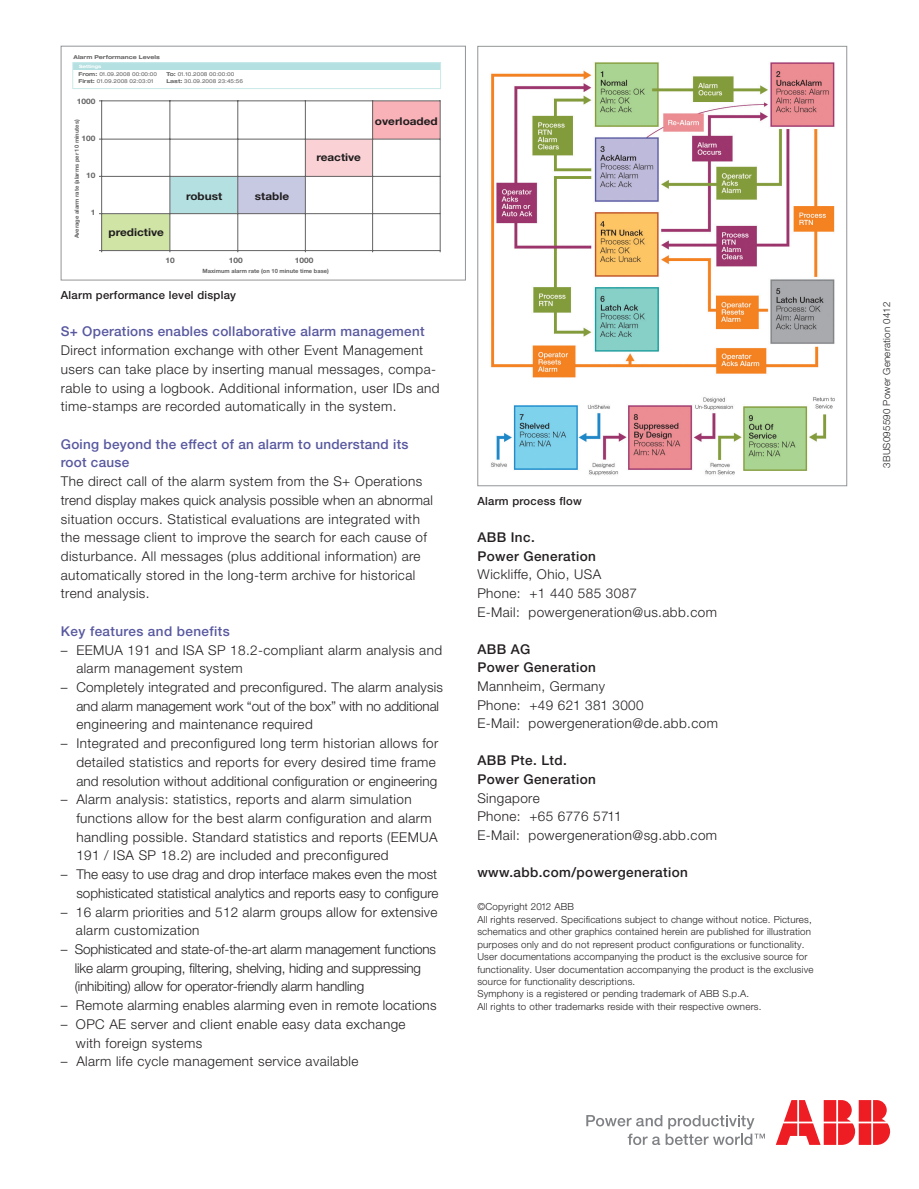
<style>
.page{position:relative;width:919px;height:1189px;background:#fff}
.page>*{position:absolute;margin:0;border:0;box-sizing:border-box;transform-origin:0 0}
.t1{font:300 13.5px/18.8px "Helvetica Neue LT Pro";letter-spacing:.03em;color:#231f20}
.t2{font:300 13.5px/18.8px "Helvetica Neue LT Pro";letter-spacing:-.01em;color:#231f20}
.t3{font:500 13.5px/18.8px "Helvetica Neue LT Pro";letter-spacing:.02em;color:#5858a0}
.t4{font:300 13.5px/18.8px "Helvetica Neue LT Pro";color:#231f20;text-align:right}
.t5{font:500 13.5px/18.6px "Helvetica Neue LT Pro";letter-spacing:.03em;color:#231f20}
.t6{font:500 11.25px "Helvetica Neue LT Pro";letter-spacing:.025em;color:#231f20}
.t7{font:700 10.65px "Helvetica Neue";color:#201d1e;scale:1.1 1}
.t8{font:300 9.75px/12.5px "Helvetica Neue LT Pro";letter-spacing:.02em;color:#231f20}
.t9{font:700 7.65px "Helvetica Neue";color:#646363;scale:1.1 1}
.t10{font:700 5.85px "Helvetica Neue";color:#646363}
.t11{font:expanded 5.4px "Helvetica Neue";color:#646363}
.t12{font:700 expanded 5.4px "Helvetica Neue";color:#646363}
.t13{font:700 expanded 4.5px "Helvetica Neue";color:#fff}
.s1{font-weight:700}
</style>
<div class="page">
<svg style="left:586px;top:1115px;width:179px;height:29px"></svg>
<svg style="left:776px;top:1100px;width:114px;height:44px"></svg>
<img style="left:491px;top:62px;width:344px;height:414px">
<div style="left:73px;top:62px;width:367px;height:7px;background:#b5e0e2"></div>
<div style="left:72px;top:62px;width:369px;height:27px;border:1px solid #cae9ea"></div>
<div style="left:102px;top:214px;width:68px;height:36px;background:#d0e4a6"></div>
<div style="left:170px;top:177px;width:68px;height:36px;background:#b5e0e2"></div>
<div style="left:238px;top:177px;width:67px;height:36px;background:#c7c9e3"></div>
<div style="left:305px;top:139px;width:67px;height:37px;background:#fad2d6"></div>
<div style="left:373px;top:101px;width:67px;height:38px;background:#f8b2b8"></div>
<hr style="left:99px;top:100px;width:341px;height:1px;background:#646363">
<hr style="left:99px;top:139px;width:341px;height:1px;background:#646363">
<hr style="left:99px;top:176px;width:341px;height:1px;background:#646363">
<hr style="left:99px;top:213px;width:341px;height:1px;background:#646363">
<hr style="left:99px;top:250px;width:341px;height:1px;background:#646363">
<hr style="left:101px;top:100px;width:1px;height:152px;background:#646363">
<hr style="left:169px;top:100px;width:1px;height:152px;background:#646363">
<hr style="left:237px;top:100px;width:1px;height:152px;background:#646363">
<hr style="left:305px;top:100px;width:1px;height:152px;background:#646363">
<hr style="left:372px;top:100px;width:1px;height:152px;background:#646363">
<hr style="left:439px;top:100px;width:1px;height:152px;background:#646363">
<div style="left:61px;top:46px;width:405px;height:234px;border:1px solid #939598"></div>
<p class="t12" style="left:74px;top:55px;width:88px">Alarm Performance Levels</p>
<p class="t13" style="left:79px;top:64px;width:24px">Settings</p>
<p class="t11" style="left:78px;top:72px;width:80px"><span class="s1">From:</span> 01.09.2008 00:00:00</p>
<p class="t11" style="left:166px;top:72px;width:69px"><span class="s1">To:</span> 01.10.2008 00:00:00</p>
<p class="t11" style="left:78px;top:79px;width:76px"><span class="s1">First:</span> 01.09.2008 02:03:01</p>
<p class="t11" style="left:166px;top:79px;width:78px"><span class="s1">Last:</span> 30.09.2008 23:45:56</p>
<p class="t9" style="left:77px;top:99px;width:18px">1000</p>
<p class="t9" style="left:82px;top:136px;width:14px">100</p>
<p class="t9" style="left:86px;top:173px;width:10px">10</p>
<p class="t9" style="left:91px;top:210px;width:6px">1</p>
<p class="t10" style="left:75px;top:238px;width:120px;rotate:-90deg">Average alarm rate (alarms per 10 minutes)</p>
<p class="t7" style="left:109px;top:228px;width:52px">predictive</p>
<p class="t7" style="left:186px;top:192px;width:34px">robust</p>
<p class="t7" style="left:255px;top:192px;width:33px">stable</p>
<p class="t7" style="left:316px;top:153px;width:42px">reactive</p>
<p class="t9" style="left:165px;top:258px;width:10px">10</p>
<p class="t9" style="left:229px;top:258px;width:14px">100</p>
<p class="t9" style="left:295px;top:258px;width:18px">1000</p>
<p class="t10" style="left:202px;top:269px;width:128px">Maximum alarm rate (on 10 minute time base)</p>
<p class="t6" style="left:61px;top:291px;width:177px">Alarm performance level display</p>
<p class="t7" style="left:375px;top:118px;width:59px">overloaded</p>
<p class="t3" style="left:61px;top:323px;width:365px">S+ Operations enables collaborative alarm management</p>
<p class="t1" style="left:61px;top:342px;width:380px">Direct information exchange with other Event Management users can take place by inserting manual messages, compa&shy;rable to using a logbook. Additional information, user IDs and time-stamps are recorded automatically in the system.</p>
<p class="t3" style="left:61px;top:436px;width:349px">Going beyond the effect of an alarm to understand its root cause</p>
<p class="t1" style="left:61px;top:473px;width:373px">The direct call of the alarm system from the S+ Operations trend display makes quick analysis possible when an abnormal situation occurs. Statistical evaluations are integrated with the message client to improve the search for each cause of disturbance. All messages (plus additional information) are automatically stored in the long-term archive for historical trend analysis.</p>
<p class="t3" style="left:61px;top:623px;width:170px">Key features and benefits</p>
<p class="t1" style="left:76px;top:642px;width:367px;text-indent:-15px">– EEMUA 191 and ISA SP 18.2-compliant alarm analysis and alarm management system</p>
<p class="t1" style="left:76px;top:679px;width:368px;text-indent:-15px">– Completely integrated and preconfigured. The alarm analysis and alarm management work “out of the box” with no additional engineering and maintenance required</p>
<p class="t1" style="left:76px;top:735px;width:363px;text-indent:-15px">– Integrated and preconfigured long term historian allows for detailed statistics and reports for every desired time frame and resolution without additional configuration or engineering</p>
<p class="t1" style="left:76px;top:791px;width:362px;text-indent:-15px">– Alarm analysis: statistics, reports and alarm simulation functions allow for the best alarm configuration and alarm handling possible. Standard statistics and reports (EEMUA 191 / ISA SP 18.2) are included and preconfigured</p>
<p class="t4" style="left:61px;top:866px;width:379px">– The easy to use drag and drop interface makes even the most sophisticated statistical analytics and reports easy to configure</p>
<p class="t1" style="left:76px;top:904px;width:363px;text-indent:-15px">– 16 alarm priorities and 512 alarm groups allow for extensive alarm customization</p>
<p class="t2" style="left:75px;top:941px;width:363px;text-indent:-14px">– Sophisticated and state-of-the-art alarm management functions like alarm grouping, filtering, shelving, hiding and suppressing (inhibiting) allow for operator-friendly alarm handling</p>
<p class="t1" style="left:61px;top:997px;width:377px">– Remote alarming enables alarming even in remote locations</p>
<p class="t1" style="left:76px;top:1016px;width:331px;text-indent:-15px">– OPC AE server and client enable easy data exchange with foreign systems</p>
<p class="t1" style="left:61px;top:1053px;width:299px">– Alarm life cycle management service available</p>
<p class="t6" style="left:477px;top:497px;width:106px">Alarm process flow</p>
<p class="t5" style="left:477px;top:529px;width:120px">ABB Inc.<br>Power Generation</p>
<p class="t1" style="left:477px;top:566px;width:241px">Wickliffe, Ohio, USA<br>Phone: +1 440 585 3087<br>E-Mail: powergeneration@us.abb.com</p>
<p class="t5" style="left:477px;top:641px;width:120px">ABB AG<br>Power Generation</p>
<p class="t1" style="left:477px;top:678px;width:242px">Mannheim, Germany<br>Phone: +49 621 381 3000<br>E-Mail: powergeneration@de.abb.com</p>
<p class="t5" style="left:477px;top:752px;width:120px">ABB Pte. Ltd.<br>Power Generation</p>
<p class="t1" style="left:477px;top:790px;width:241px">Singapore<br>Phone: +65 6776 5711<br>E-Mail: powergeneration@sg.abb.com</p>
<p class="t5" style="left:477px;top:864px;width:212px">www.abb.com/powergeneration</p>
<p class="t8" style="left:477px;top:901px;width:337px">©Copyright 2012 ABB<br>All rights reserved. Specifications subject to change without notice. Pictures, schematics and other graphics contained herein are published for illustration purposes only and do not represent product configurations or functionality.<br>User documentations accompanying the product is the exclusive source for functionality. User documentation accompanying the product is the exclusive source for functionality descriptions.<br>Symphony is a registered or pending trademark of ABB S.p.A.<br>All rights to other trademarks reside with their respective owners.</p>
<p class="t8" style="left:881px;top:468px;width:168px;rotate:-90deg">3BUS095590 Power Generation 0412</p>
</div>
